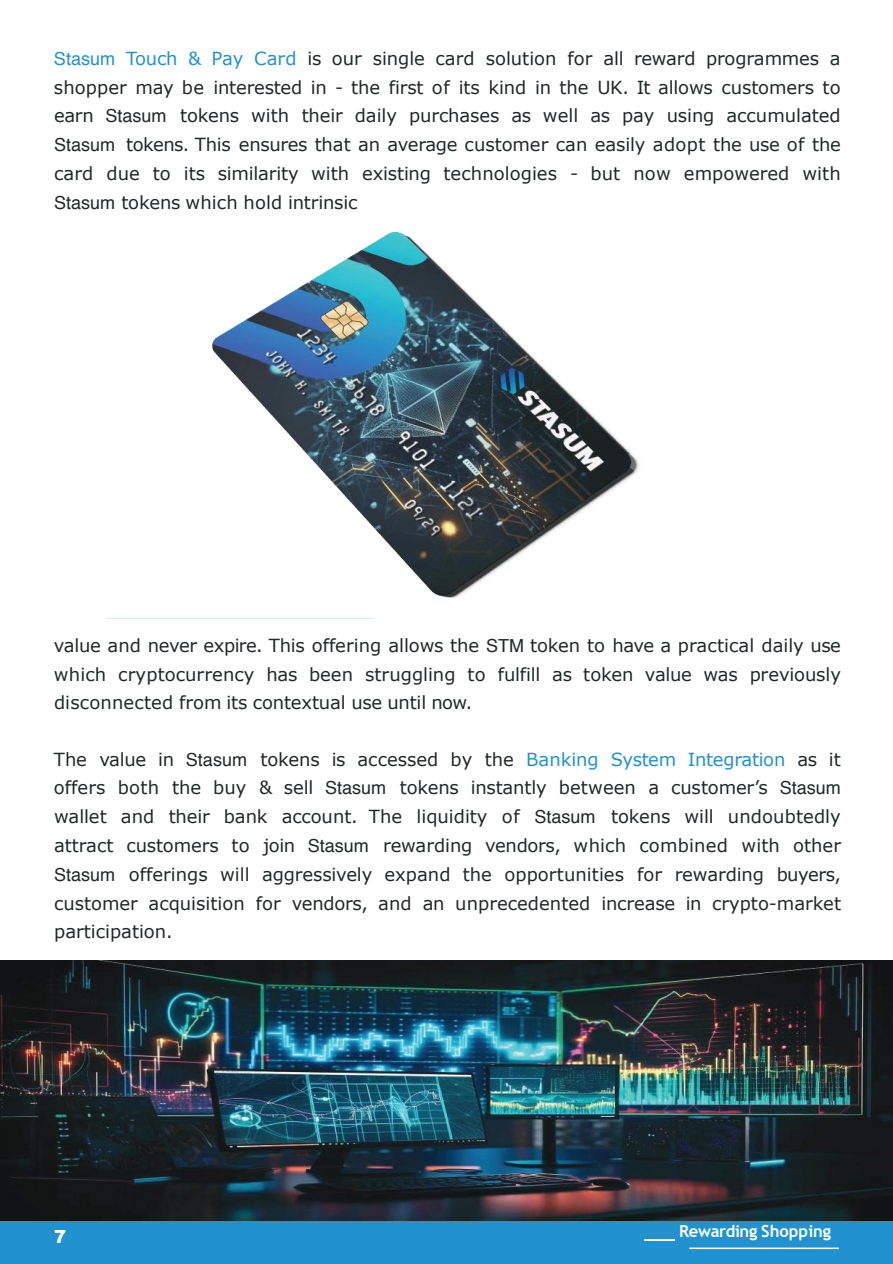
<style>
.page{position:relative;width:893px;height:1264px;background:#fff}
.page>*{position:absolute;margin:0;border:0;box-sizing:border-box;transform-origin:0 0}
.t1{font:18px/28.7px "Verdana";color:#242728;text-align:justify}
.t2{font:900 18px "Arial";color:#fff}
.t3{font:700 16.5px "Trebuchet MS";letter-spacing:-.02em;color:#fff}
.s1{font-family:"Helvetica";color:#2291cf}
.s2{color:#2291cf}
.s3{font-family:"Helvetica"}
</style>
<div class="page">
<div style="left:0;top:1209px;width:892px;height:54px;background:#2291cf"></div>
<hr style="left:689px;top:1247px;width:149px;height:1px;background:#fff">
<hr style="left:644px;top:1238px;width:30px;height:2px;background:#fff">
<img style="left:0;top:960px;width:892px;height:260px">
<img style="left:212px;top:232px;width:427px;height:366px">
<p class="t1" style="left:54px;top:44px;width:788px"><span class="s1">Stasum</span> <span class="s2">Touch &amp; Pay Card</span> is our single card solution for all reward programmes a shopper may be interested in - the first of its kind in the UK. It allows customers to earn <span class="s3">Stasum</span> tokens with their daily purchases as well as pay using accumulated <span class="s3">Stasum</span> tokens. This ensures that an average customer can easily adopt the use of the card due to its similarity with existing technologies - but now empowered with <span class="s3">Stasum</span> tokens which hold intrinsic</p>
<p class="t1" style="left:54px;top:631px;width:788px">value and never expire. This offering allows the <span class="s3">STM</span> token to have a practical daily use which cryptocurrency has been struggling to fulfill as token value was previously disconnected from its contextual use until now.</p>
<p class="t1" style="left:54px;top:744px;width:788px">The value in <span class="s3">Stasum</span> tokens is accessed by the <span class="s2">Banking System Integration</span> as it offers both the buy &amp; sell <span class="s3">Stasum</span> tokens instantly between a customer’s <span class="s3">Stasum </span>wallet and their bank account. The liquidity of <span class="s3">Stasum</span> tokens will undoubtedly attract customers to join <span class="s3">Stasum</span> rewarding vendors, which combined with other <span class="s3">Stasum</span> offerings will aggressively expand the opportunities for rewarding buyers, customer acquisition for vendors, and an unprecedented increase in crypto-market participation.</p>
<p class="t2" style="left:54px;top:1223px;width:14px">7</p>
<p class="t3" style="left:679px;top:1220px;width:153px">Rewarding Shopping</p>
</div>
